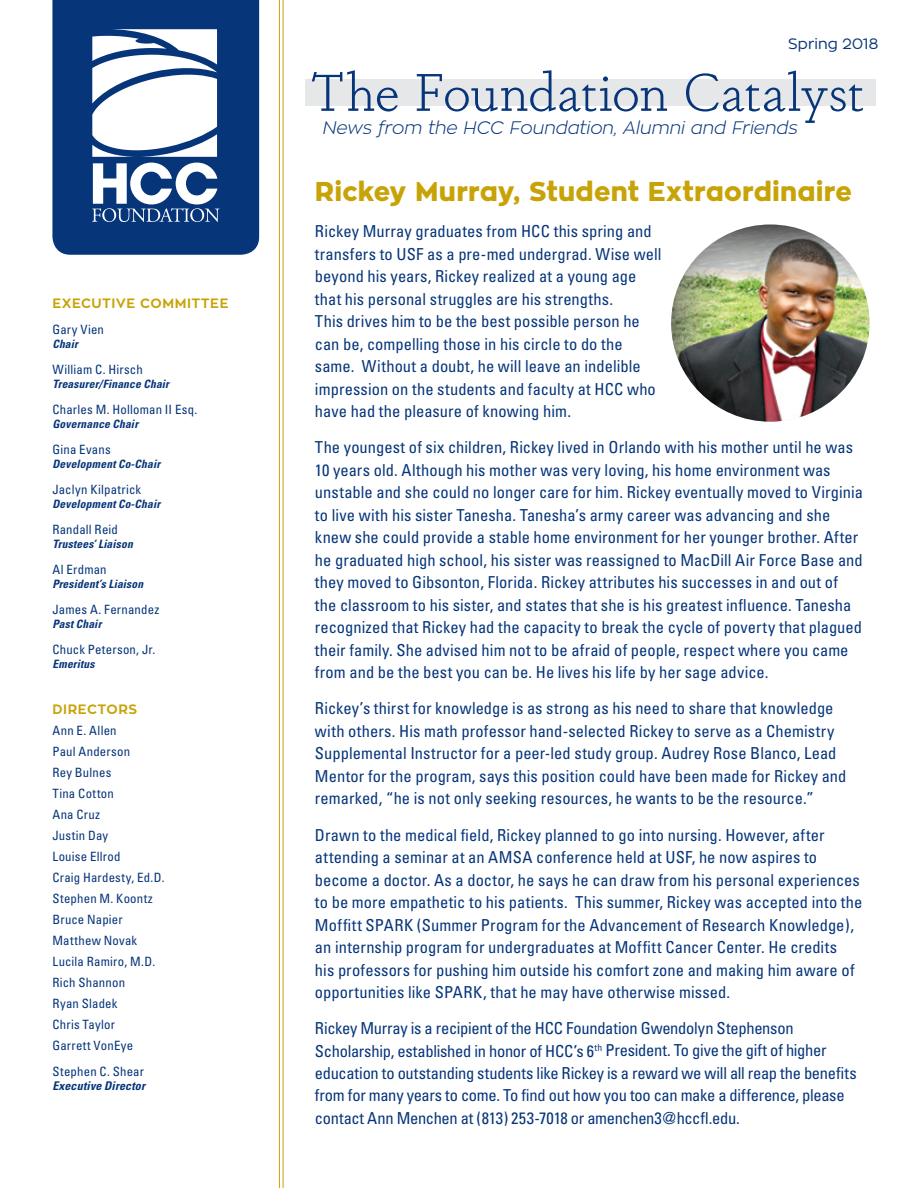
<style>
.page{position:relative;width:918px;height:1188px;background:#fff}
.page>*{position:absolute;margin:0;border:0;box-sizing:border-box;transform-origin:0 0}
.t1{font:300 52.5px "Dapifer";letter-spacing:.015em;color:#06357a}
.t2{font:800 27px "Zona Pro";letter-spacing:.005em;color:#c8a307}
.t3{font:italic 300 18px "Zona Pro";letter-spacing:-.005em;color:#06357a}
.t4{font:condensed 16.5px/22.5px "Univers";letter-spacing:.005em;color:#06357a}
.t5{font:condensed 16.5px/22.5px "Univers";letter-spacing:-.015em;color:#06357a}
.t6{font:15px "Zona Pro";letter-spacing:.005em;color:#06357a}
.t7{font:700 13.5px "Zona Pro";letter-spacing:.035em;color:#c8a307}
.t8{font:condensed 12.75px/21px "Univers";letter-spacing:.015em;color:#06357a}
.t9{font:italic 700 condensed 12px "Univers";letter-spacing:.01em;color:#06357a}
.t10{font:italic 700 condensed 11.55px "Univers";letter-spacing:.015em;color:#06357a}
</style>
<div class="page">
<div style="left:306px;top:80px;width:570px;height:26px;background:#e6e7e8"></div>
<hr style="left:279px;top:0;width:1px;height:1188px;background:#c8a307">
<hr style="left:283px;top:0;width:1px;height:1188px;background:#c8a307">
<div style="left:52px;top:0;width:207px;height:255px;background:#06357a"></div>
<svg style="left:92px;top:29px;width:125px;height:128px"></svg>
<svg style="left:92px;top:163px;width:128px;height:59px"></svg>
<img style="left:671px;top:225px;width:199px;height:197px">
<p class="t7" style="left:52px;top:294px;width:178px">EXECUTIVE COMMITTEE</p>
<p class="t8" style="left:52px;top:319px;width:53px">Gary Vien</p>
<p class="t10" style="left:52px;top:337px;width:27px">Chair</p>
<p class="t8" style="left:52px;top:359px;width:92px">William C. Hirsch</p>
<p class="t10" style="left:52px;top:377px;width:118px">Treasurer/Finance Chair</p>
<p class="t8" style="left:52px;top:399px;width:147px">Charles M. Holloman II Esq.</p>
<p class="t10" style="left:52px;top:417px;width:87px">Governance Chair</p>
<p class="t8" style="left:52px;top:439px;width:60px">Gina Evans</p>
<p class="t10" style="left:52px;top:457px;width:109px">Development Co-Chair</p>
<p class="t8" style="left:52px;top:479px;width:90px">Jaclyn Kilpatrick</p>
<p class="t10" style="left:52px;top:497px;width:109px">Development Co-Chair</p>
<p class="t8" style="left:52px;top:519px;width:67px">Randall Reid</p>
<p class="t10" style="left:52px;top:537px;width:82px">Trustees’ Liaison</p>
<p class="t8" style="left:52px;top:559px;width:56px">Al Erdman</p>
<p class="t10" style="left:52px;top:577px;width:92px">President’s Liaison</p>
<p class="t8" style="left:52px;top:599px;width:108px">James A. Fernandez</p>
<p class="t10" style="left:52px;top:617px;width:51px">Past Chair</p>
<p class="t8" style="left:52px;top:639px;width:104px">Chuck Peterson, Jr.</p>
<p class="t10" style="left:52px;top:657px;width:44px">Emeritus</p>
<p class="t7" style="left:52px;top:701px;width:86px">DIRECTORS</p>
<p class="t8" style="left:52px;top:720px;width:114px">Ann E. Allen<br>Paul Anderson<br>Rey Bulnes<br>Tina Cotton<br>Ana Cruz<br>Justin Day<br>Louise Ellrod<br>Craig Hardesty, Ed.D.<br>Stephen M. Koontz<br>Bruce Napier<br>Matthew Novak<br>Lucila Ramiro, M.D.<br>Rich Shannon<br>Ryan Sladek<br>Chris Taylor<br>Garrett VonEye</p>
<p class="t8" style="left:52px;top:1061px;width:93px">Stephen C. Shear</p>
<p class="t9" style="left:52px;top:1078px;width:94px">Executive Director</p>
<p class="t6" style="left:788px;top:34px;width:92px">Spring 2018</p>
<h1 class="t1" style="left:310px;top:58px;width:556px">The Foundation Catalyst</h1>
<p class="t3" style="left:322px;top:116px;width:477px">News from the HCC Foundation, Alumni and Friends</p>
<h2 class="t2" style="left:315px;top:174px;width:539px">Rickey Murray, Student Extraordinaire</h2>
<p class="t4" style="left:315px;top:220px;width:348px">Rickey Murray graduates from HCC this spring and transfers to USF as a pre-med undergrad. Wise well beyond his years, Rickey realized at a young age that his personal struggles are his strengths.<br>This drives him to be the best possible person he can be, compelling those in his circle to do the same. Without a doubt, he will leave an indelible impression on the students and faculty at HCC who have had the pleasure of knowing him.</p>
<p class="t4" style="left:315px;top:436px;width:550px">The youngest of six children, Rickey lived in Orlando with his mother until he was 10 years old. Although his mother was very loving, his home environment was unstable and she could no longer care for him. Rickey eventually moved to Virginia to live with his sister Tanesha. Tanesha’s army career was advancing and she knew she could provide a stable home environment for her younger brother. After he graduated high school, his sister was reassigned to MacDill Air Force Base and they moved to Gibsonton, Florida. Rickey attributes his successes in and out of the classroom to his sister, and states that she is his greatest influence. Tanesha recognized that Rickey had the capacity to break the cycle of poverty that plagued their family. She advised him not to be afraid of people, respect where you came from and be the best you can be. He lives his life by her sage advice.</p>
<p class="t4" style="left:315px;top:697px;width:533px">Rickey’s thirst for knowledge is as strong as his need to share that knowledge with others. His math professor hand-selected Rickey to serve as a Chemistry Supplemental Instructor for a peer-led study group. Audrey Rose Blanco, Lead Mentor for the program, says this position could have been made for Rickey and remarked, “he is not only seeking resources, he wants to be the resource.”</p>
<p class="t4" style="left:315px;top:823px;width:549px">Drawn to the medical field, Rickey planned to go into nursing. However, after attending a seminar at an AMSA conference held at USF, he now aspires to become a doctor. As a doctor, he says he can draw from his personal experiences to be more empathetic to his patients. This summer, Rickey was accepted into the Moffitt SPARK (Summer Program for the Advancement of Research Knowledge), an internship program for undergraduates at Moffitt Cancer Center. He credits<br>his professors for pushing him outside his comfort zone and making him aware of opportunities like SPARK, that he may have otherwise missed.</p>
<p class="t5" style="left:315px;top:1017px;width:543px">Rickey Murray is a recipient of the HCC Foundation Gwendolyn Stephenson Scholarship, established in honor of HCC’s 6<sup>th</sup> President. To give the gift of higher education to outstanding students like Rickey is a reward we will all reap the benefits from for many years to come. To find out how you too can make a difference, please contact Ann Menchen at (813) 253-7018 or amenchen3@hccfl.edu.</p>
</div>
